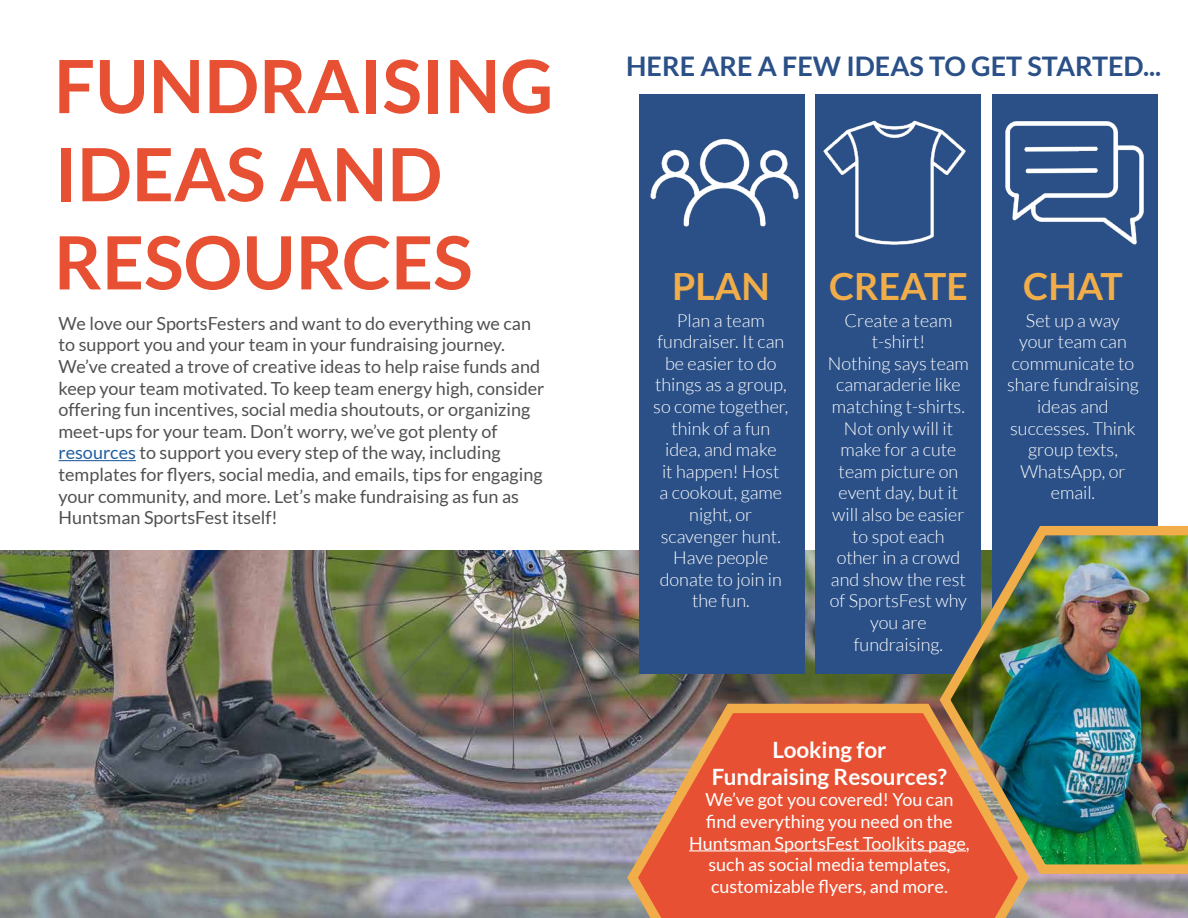
<style>
.page{position:relative;width:1188px;height:918px;background:#fff}
.page>*{position:absolute;margin:0;border:0;box-sizing:border-box;transform-origin:0 0}
.t1{font:700 73.5px/88.2px "Lato";color:#e75032}
.t2{font:700 37.5px "Lato";color:#f1ad49}
.t3{font:700 27px "Lato";color:#2a5087}
.t4{font:700 22.5px/27px "Lato";color:#fff;text-align:center}
.t5{font:18px/21.6px "Lato";color:#515151}
.t6{font:300 18px/21.6px "Lato";color:#fff;text-align:center}
.t7{font:18px/21.6px "Lato";color:#fff;text-align:center}
.s1{color:#215e9e}
</style>
<div class="page">
<img style="left:0;top:551px;width:1188px;height:367px">
<div style="left:640px;top:94px;width:165px;height:580px;background:#2a5087"></div>
<hr style="left:58px;top:460px;width:78px;height:1px;background:#215e9e">
<div style="left:816px;top:94px;width:165px;height:580px;background:#2a5087"></div>
<div style="left:992px;top:94px;width:165px;height:580px;background:#2a5087"></div>
<img style="left:650px;top:138px;width:149px;height:89px">
<img style="left:823px;top:120px;width:143px;height:125px">
<img style="left:1005px;top:121px;width:139px;height:124px">
<img style="left:934px;top:518px;width:254px;height:361px">
<svg style="left:622px;top:696px;width:412px;height:222px;background:#c96145"></svg>
<hr style="left:689px;top:850px;width:277px;height:1px;background:#fff">
<h1 class="t1" style="left:54px;top:41px;width:501px">FUNDRAISING<br>IDEAS AND<br>RESOURCES</h1>
<p class="t5" style="left:58px;top:312px;width:487px">We love our SportsFesters and want to do everything we can to support you and your team in your fundraising journey.<br>We’ve created a trove of creative ideas to help raise funds and keep your team motivated. To keep team energy high, consider offering fun incentives, social media shoutouts, or organizing meet-ups for your team. Don’t worry, we’ve got plenty of <span class="s1">resources</span> to support you every step of the way, including templates for flyers, social media, and emails, tips for engaging your community, and more. Let’s make fundraising as fun as Huntsman SportsFest itself!</p>
<h3 class="t3" style="left:626px;top:50px;width:537px">HERE ARE A FEW IDEAS TO GET STARTED...</h3>
<h2 class="t2" style="left:672px;top:265px;width:99px">PLAN</h2>
<h2 class="t2" style="left:829px;top:265px;width:140px">CREATE</h2>
<h2 class="t2" style="left:1023px;top:265px;width:101px">CHAT</h2>
<p class="t6" style="left:653px;top:309px;width:137px">Plan a team fundraiser. It can be easier to do things as a group, so come together, think of a fun idea, and make<br>it happen! Host<br>a cookout, game night, or scavenger hunt.<br>Have people donate to join in the fun.</p>
<p class="t6" style="left:1007px;top:309px;width:133px">Set up a way your team can communicate to share fundraising ideas and successes. Think group texts,<br>WhatsApp, or email.</p>
<p class="t6" style="left:828px;top:309px;width:142px">Create a team t-shirt!<br>Nothing says team camaraderie like matching t-shirts.<br>Not only will it make for a cute team picture on event day, but it will also be easier to spot each<br>other in a crowd and show the rest of SportsFest why you are fundraising.</p>
<p class="t4" style="left:712px;top:736px;width:237px">Looking for<br>Fundraising Resources?</p>
<p class="t7" style="left:689px;top:789px;width:282px">We’ve got you covered! You can find everything you need on the<br>Huntsman SportsFest Toolkits page, such as social media templates, customizable flyers, and more.</p>
</div>
